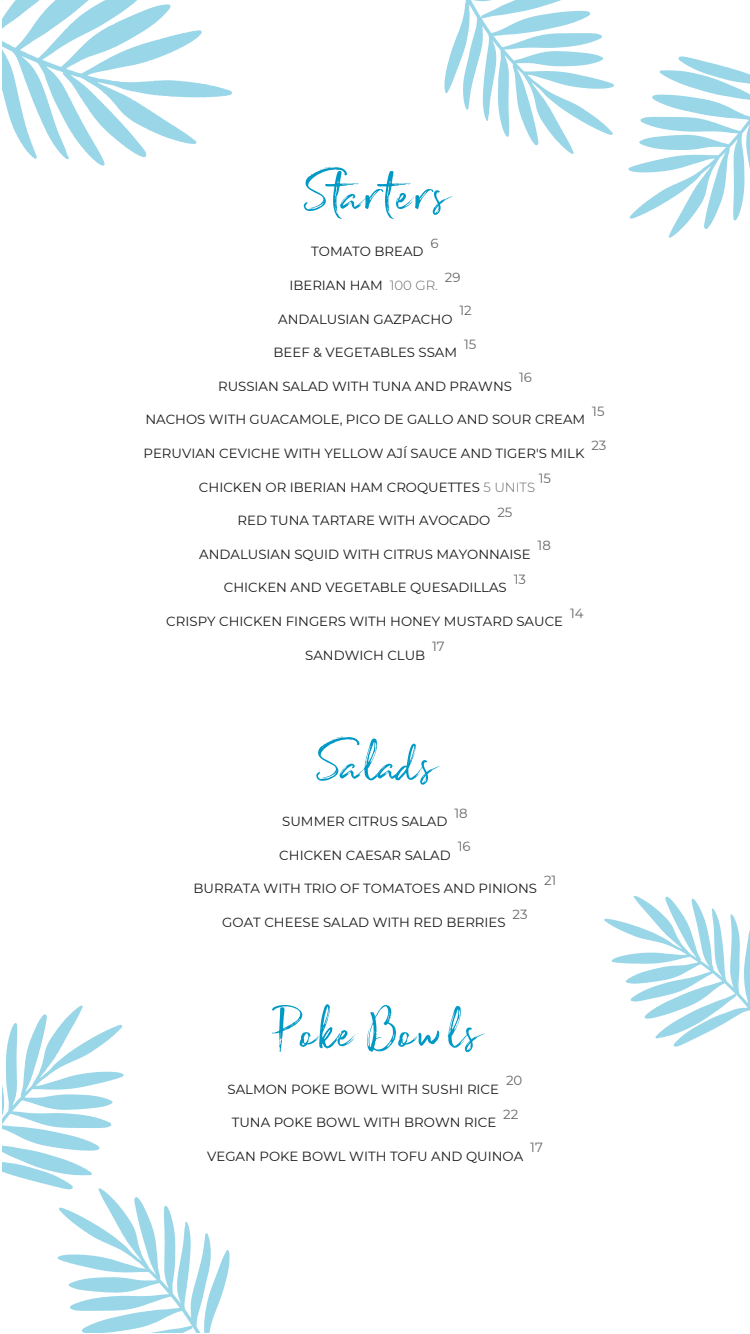
<style>
.page{position:relative;width:750px;height:1334px;background:#fff}
.page>*{position:absolute;margin:0;border:0;box-sizing:border-box;transform-origin:0 0}
.t1{font:67.2px "Broadcast Matter";color:#0099c5}
.t2{font:13.3px "Montserrat";color:#1a1a1a}
.t3{font:13.3px "Montserrat";color:#686868}
.s1{font-weight:300;color:#666}
</style>
<div class="page">
<svg style="left:604px;top:896px;width:146px;height:151px"></svg>
<svg style="left:2px;top:0;width:230px;height:166px"></svg>
<svg style="left:2px;top:1005px;width:228px;height:327px"></svg>
<svg style="left:628px;top:56px;width:122px;height:182px"></svg>
<svg style="left:444px;top:0;width:170px;height:154px"></svg>
<h1 class="t1" style="left:305px;top:153px;width:142px">Starters</h1>
<p class="t2" style="left:311px;top:242px;width:114px">TOMATO BREAD</p>
<p class="t3" style="left:431px;top:234px;width:10px">6</p>
<p class="t2" style="left:289px;top:276px;width:150px">IBERIAN HAM <span class="s1">100 GR.</span></p>
<p class="t3" style="left:445px;top:268px;width:17px">29</p>
<p class="t2" style="left:278px;top:310px;width:176px">ANDALUSIAN GAZPACHO</p>
<p class="t3" style="left:459px;top:301px;width:14px">12</p>
<p class="t3" style="left:464px;top:335px;width:14px">15</p>
<p class="t2" style="left:218px;top:377px;width:295px">RUSSIAN SALAD WITH TUNA AND PRAWNS</p>
<p class="t2" style="left:274px;top:343px;width:185px">BEEF &amp; VEGETABLES SSAM</p>
<p class="t3" style="left:519px;top:368px;width:14px">16</p>
<p class="t2" style="left:145px;top:410px;width:441px">NACHOS WITH GUACAMOLE, PICO DE GALLO AND SOUR CREAM</p>
<p class="t3" style="left:592px;top:402px;width:14px">15</p>
<p class="t3" style="left:591px;top:436px;width:17px">23</p>
<p class="t2" style="left:144px;top:444px;width:442px">PERUVIAN CEVICHE WITH YELLOW AJÍ SAUCE AND TIGER'S MILK</p>
<p class="t3" style="left:539px;top:469px;width:14px">15</p>
<p class="t2" style="left:199px;top:478px;width:338px">CHICKEN OR IBERIAN HAM CROQUETTES <span class="s1">5 UNITS</span></p>
<p class="t3" style="left:497px;top:503px;width:17px">25</p>
<p class="t2" style="left:199px;top:545px;width:333px">ANDALUSIAN SQUID WITH CITRUS MAYONNAISE</p>
<p class="t2" style="left:238px;top:511px;width:254px">RED TUNA TARTARE WITH AVOCADO</p>
<p class="t3" style="left:538px;top:536px;width:15px">18</p>
<p class="t3" style="left:514px;top:570px;width:14px">13</p>
<p class="t2" style="left:166px;top:612px;width:398px">CRISPY CHICKEN FINGERS WITH HONEY MUSTARD SAUCE</p>
<p class="t2" style="left:224px;top:578px;width:284px">CHICKEN AND VEGETABLE QUESADILLAS</p>
<p class="t3" style="left:570px;top:604px;width:15px">14</p>
<p class="t3" style="left:432px;top:637px;width:14px">17</p>
<p class="t2" style="left:305px;top:646px;width:122px">SANDWICH CLUB</p>
<h1 class="t1" style="left:317px;top:723px;width:117px">Salads</h1>
<p class="t2" style="left:282px;top:812px;width:167px">SUMMER CITRUS SALAD</p>
<p class="t3" style="left:454px;top:804px;width:15px">18</p>
<p class="t3" style="left:458px;top:837px;width:14px">16</p>
<p class="t2" style="left:194px;top:879px;width:345px">BURRATA WITH TRIO OF TOMATOES AND PINIONS</p>
<p class="t2" style="left:279px;top:846px;width:173px">CHICKEN CAESAR SALAD</p>
<p class="t3" style="left:544px;top:871px;width:14px">21</p>
<p class="t3" style="left:513px;top:905px;width:17px">23</p>
<p class="t2" style="left:222px;top:913px;width:285px">GOAT CHEESE SALAD WITH RED BERRIES</p>
<h1 class="t1" style="left:273px;top:990px;width:206px">Poke Bowls</h1>
<p class="t2" style="left:228px;top:1080px;width:273px">SALMON POKE BOWL WITH SUSHI RICE</p>
<p class="t3" style="left:506px;top:1071px;width:18px">20</p>
<p class="t3" style="left:503px;top:1105px;width:17px">22</p>
<p class="t2" style="left:207px;top:1147px;width:318px">VEGAN POKE BOWL WITH TOFU AND QUINOA</p>
<p class="t2" style="left:232px;top:1113px;width:266px">TUNA POKE BOWL WITH BROWN RICE</p>
<p class="t3" style="left:530px;top:1138px;width:14px">17</p>
</div>
